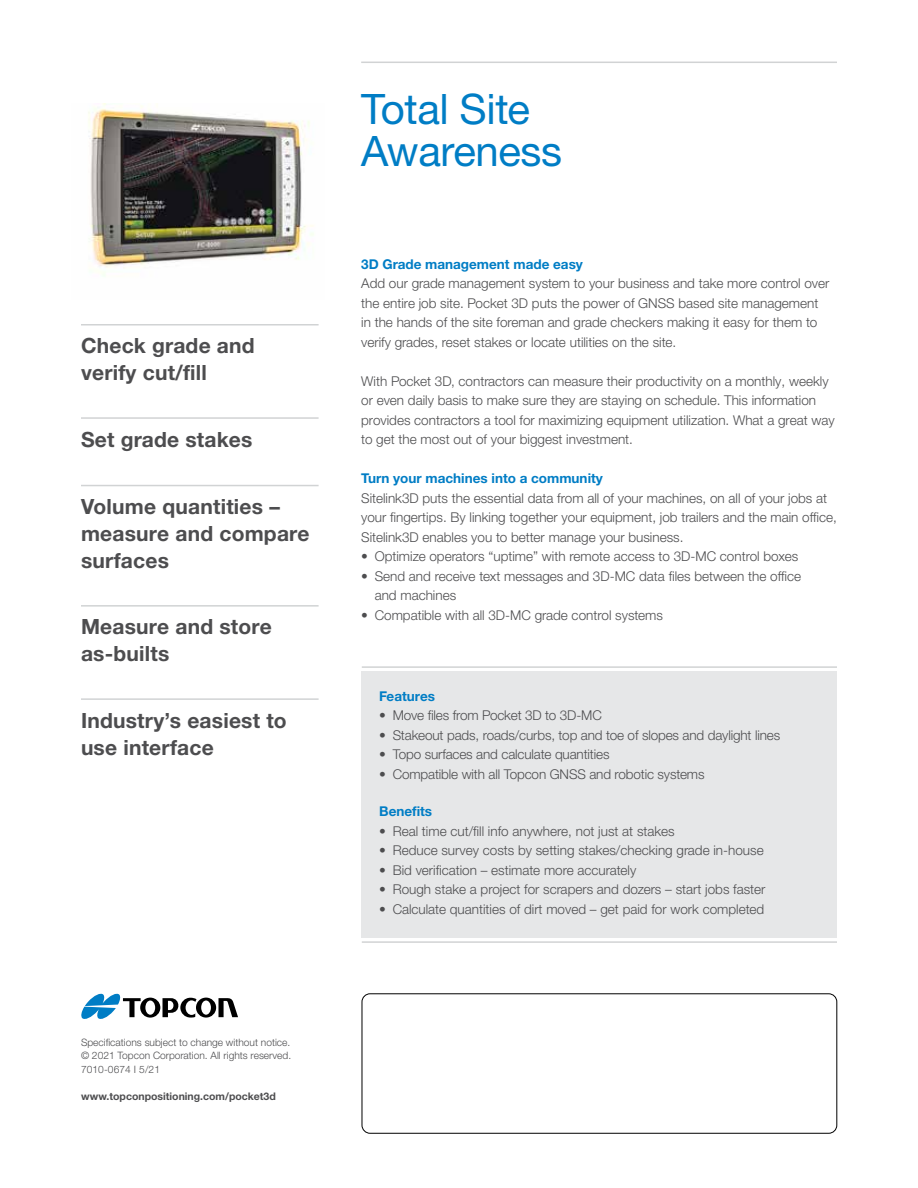
<style>
.page{position:relative;width:918px;height:1188px;background:#fff}
.page>*{position:absolute;margin:0;border:0;box-sizing:border-box;transform-origin:0 0}
.t1{font:42px/42px "Helvetica Neue LTW1 G";letter-spacing:-.01em;color:#007dc5}
.t2{font:700 21px/27px "Helvetica Neue LTW1 G";letter-spacing:.01em;color:#4d4d4f}
.t3{font:300 13.5px/19.5px "Helvetica Neue LTW1 G";color:#4d4d4f}
.t4{font:700 13.5px "Helvetica Neue LTW1 G";color:#007dc5}
.t5{font:700 10.5px "Helvetica Neue LTW1 G";color:#4d4d4f}
.t6{font:300 10.2px/13.2px "Helvetica Neue LTW1 G";color:#4d4d4f;text-align:justify}
</style>
<div class="page">
<svg style="left:81px;top:994px;width:157px;height:25px"></svg>
<hr style="left:361px;top:62px;width:476px;height:1px;background:#d1d3d4">
<div style="left:362px;top:994px;width:475px;height:139px;border:1px solid #000;border-radius:8px"></div>
<hr style="left:81px;top:324px;width:238px;height:2px;background:#d1d3d4">
<hr style="left:81px;top:417px;width:238px;height:2px;background:#d1d3d4">
<hr style="left:81px;top:485px;width:238px;height:1px;background:#d1d3d4">
<hr style="left:81px;top:605px;width:238px;height:2px;background:#d1d3d4">
<hr style="left:81px;top:698px;width:238px;height:2px;background:#d1d3d4">
<div style="left:362px;top:671px;width:475px;height:267px;background:#e6e7e8"></div>
<hr style="left:362px;top:666px;width:475px;height:2px;background:#d1d3d4">
<hr style="left:362px;top:941px;width:475px;height:2px;background:#d1d3d4">
<img style="left:88px;top:104px;width:226px;height:172px">
<h2 class="t2" style="left:81px;top:332px;width:175px">Check grade and verify cut/fill</h2>
<h2 class="t2" style="left:81px;top:425px;width:173px">Set grade stakes</h2>
<h2 class="t2" style="left:81px;top:493px;width:230px">Volume quantities – measure and compare surfaces</h2>
<h2 class="t2" style="left:81px;top:613px;width:192px">Measure and store as-builts</h2>
<h2 class="t2" style="left:81px;top:707px;width:207px">Industry’s easiest to use interface</h2>
<p class="t6" style="left:81px;top:1036px;width:212px">Specifications subject to change without notice. © 2021 Topcon Corporation. All rights reserved.<br>7010-0674 I 5/21</p>
<p class="t5" style="left:81px;top:1089px;width:196px">www.topconpositioning.com/pocket3d</p>
<h1 class="t1" style="left:361px;top:87px;width:202px">Total Site<br>Awareness</h1>
<p class="t4" style="left:361px;top:256px;width:223px">3D Grade management made easy</p>
<p class="t3" style="left:361px;top:274px;width:470px">Add our grade management system to your business and take more control over the entire job site. Pocket 3D puts the power of GNSS based site management in the hands of the site foreman and grade checkers making it easy for them to verify grades, reset stakes or locate utilities on the site.</p>
<p class="t3" style="left:361px;top:371px;width:475px">With Pocket 3D, contractors can measure their productivity on a monthly, weekly or even daily basis to make sure they are staying on schedule. This information provides contractors a tool for maximizing equipment utilization. What a great way to get the most out of your biggest investment.</p>
<p class="t4" style="left:361px;top:470px;width:243px">Turn your machines into a community</p>
<p class="t3" style="left:361px;top:488px;width:477px">Sitelink3D puts the essential data from all of your machines, on all of your jobs at your fingertips. By linking together your equipment, job trailers and the main office,<br>Sitelink3D enables you to better manage your business.</p>
<p class="t3" style="left:361px;top:547px;width:439px">• Optimize operators “uptime” with remote access to 3D-MC control boxes</p>
<p class="t3" style="left:375px;top:566px;width:428px;text-indent:-14px">• Send and receive text messages and 3D-MC data files between the office and machines</p>
<p class="t3" style="left:361px;top:605px;width:303px">• Compatible with all 3D-MC grade control systems</p>
<p class="t4" style="left:379px;top:687px;width:57px">Features</p>
<p class="t3" style="left:379px;top:705px;width:224px">• Move files from Pocket 3D to 3D-MC</p>
<p class="t3" style="left:379px;top:725px;width:403px">• Stakeout pads, roads/curbs, top and toe of slopes and daylight lines</p>
<p class="t3" style="left:379px;top:744px;width:232px">• Topo surfaces and calculate quantities</p>
<p class="t3" style="left:379px;top:764px;width:327px">• Compatible with all Topcon GNSS and robotic systems</p>
<p class="t4" style="left:379px;top:803px;width:54px">Benefits</p>
<p class="t3" style="left:379px;top:821px;width:297px">• Real time cut/fill info anywhere, not just at stakes</p>
<p class="t3" style="left:379px;top:841px;width:386px">• Reduce survey costs by setting stakes/checking grade in-house</p>
<p class="t3" style="left:379px;top:860px;width:259px">• Bid verification – estimate more accurately</p>
<p class="t3" style="left:379px;top:880px;width:388px">• Rough stake a project for scrapers and dozers – start jobs faster</p>
<p class="t3" style="left:379px;top:899px;width:387px">• Calculate quantities of dirt moved – get paid for work completed</p>
</div>
